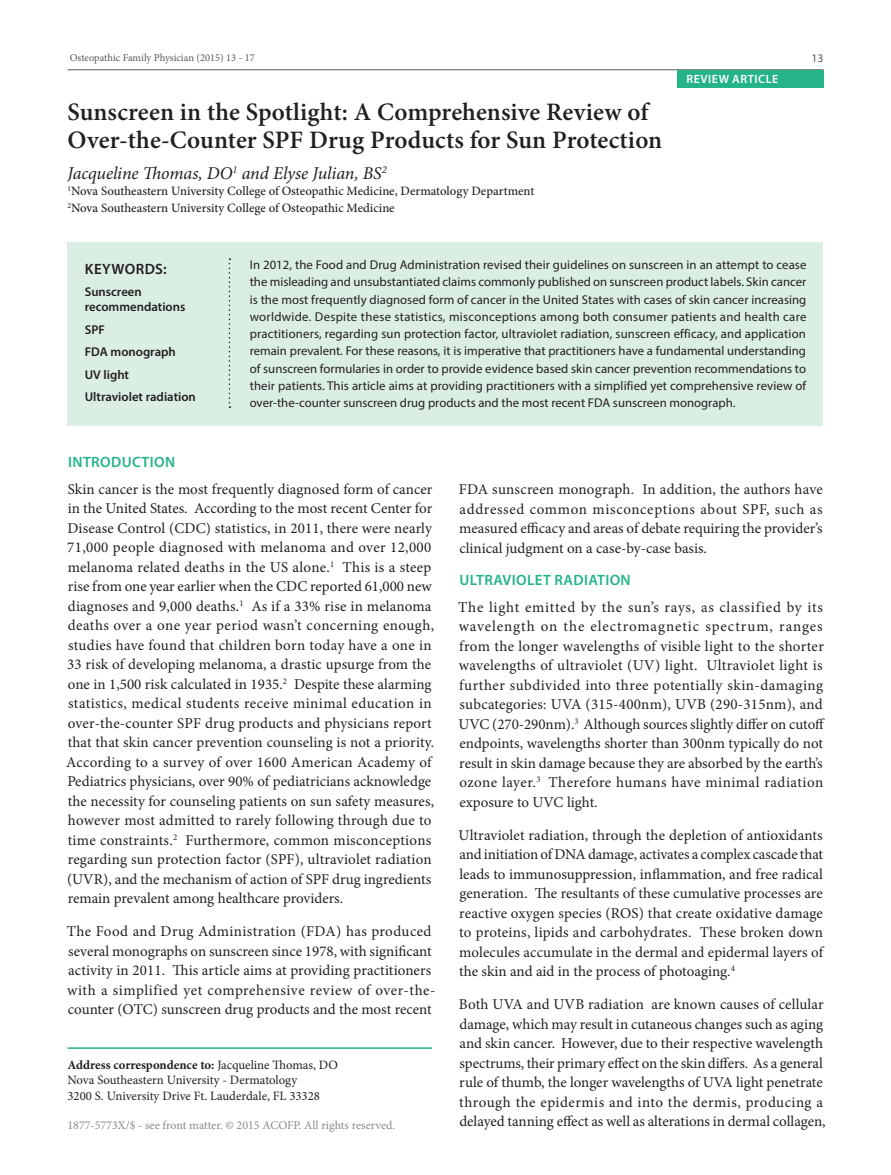
<style>
.page{position:relative;width:891px;height:1175px;background:#fff}
.page>*{position:absolute;margin:0;border:0;box-sizing:border-box;transform-origin:0 0}
.t1{font:600 25.2px/28.5px "Minion Pro";color:#231f20}
.t2{font:italic 18px "Minion Pro";letter-spacing:-.005em;color:#231f20}
.t3{font:15px/19.5px "Minion Pro";letter-spacing:.005em;color:#231f20}
.t4{font:600 15px "Myriad Pro";letter-spacing:.025em;color:#24b487}
.t5{font:600 15px "Myriad Pro";letter-spacing:.025em;color:#231f20}
.t6{font:12.75px/17.2px "Myriad Pro";color:#231f20;text-align:justify}
.t7{font:500 12.75px/16.5px "Minion Pro";color:#231f20}
.t8{font:12.75px/15.5px "Minion Pro";color:#231f20}
.t9{font:600 12.75px/22.5px "Myriad Pro";color:#231f20}
.t10{font:12px "Minion Pro";color:#86888b}
.t11{font:600 12px "Myriad Pro";letter-spacing:.04em;color:#fff}
.t12{font:11.7px "Myriad Pro";color:#57585a}
.t13{font:10.5px "Minion Pro";color:#57585a}
.s1{font-weight:700}
</style>
<div class="page">
<hr style="left:68px;top:69px;width:756px;height:1px;background:#57585a">
<div style="left:68px;top:242px;width:756px;height:183px;background:#dbeee3"></div>
<svg style="left:229px;top:258px;width:1px;height:150px"></svg>
<div style="left:677px;top:70px;width:147px;height:17px;background:#24b487"></div>
<hr style="left:68px;top:1047px;width:364px;height:1px;background:#24b487">
<p class="t13" style="left:70px;top:50px;width:187px">Osteopathic Family Physician (2015) 13 - 17</p>
<h1 class="t1" style="left:68px;top:97px;width:596px">Sunscreen in the Spotlight: A Comprehensive Review of<br>Over-the-Counter SPF Drug Products for Sun Protection</h1>
<p class="t2" style="left:68px;top:161px;width:321px">Jacqueline Thomas, DO<sup>1</sup> and Elyse Julian, BS<sup>2</sup></p>
<p class="t7" style="left:68px;top:183px;width:468px"><sup>1</sup>Nova Southeastern University College of Osteopathic Medicine, Dermatology Department<br><sup>2</sup>Nova Southeastern University College of Osteopathic Medicine</p>
<p class="t11" style="left:687px;top:71px;width:93px">REVIEW ARTICLE</p>
<p class="t12" style="left:812px;top:50px;width:13px">13</p>
<p class="t5" style="left:85px;top:259px;width:83px">KEYWORDS:</p>
<p class="t9" style="left:85px;top:284px;width:102px;line-height:15px">Sunscreen recommendations</p>
<p class="t9" style="left:85px;top:318px;width:113px">SPF<br>FDA monograph<br>UV light<br>Ultraviolet radiation</p>
<p class="t6" style="left:250px;top:256px;width:558px">In 2012, the Food and Drug Administration revised their guidelines on sunscreen in an attempt to cease the misleading and unsubstantiated claims commonly published on sunscreen product labels. Skin cancer is the most frequently diagnosed form of cancer in the United States with cases of skin cancer increasing worldwide. Despite these statistics, misconceptions among both consumer patients and health care practitioners, regarding sun protection factor, ultraviolet radiation, sunscreen efficacy, and application remain prevalent. For these reasons, it is imperative that practitioners have a fundamental understanding of sunscreen formularies in order to provide evidence based skin cancer prevention recommendations to their patients. This article aims at providing practitioners with a simplified yet comprehensive review of over-the-counter sunscreen drug products and the most recent FDA sunscreen monograph.</p>
<p class="t4" style="left:68px;top:453px;width:109px">INTRODUCTION</p>
<p class="t3" style="left:66px;top:479px;width:370px">Skin cancer is the most frequently diagnosed form of cancer in the United States. According to the most recent Center for Disease Control (CDC) statistics, in 2011, there were nearly 71,000 people diagnosed with melanoma and over 12,000 melanoma related deaths in the US alone.<sup>1</sup> This is a steep rise from one year earlier when the CDC reported 61,000 new diagnoses and 9,000 deaths.<sup>1</sup> As if a 33% rise in melanoma deaths over a one year period wasn’t concerning enough, studies have found that children born today have a one in 33 risk of developing melanoma, a drastic upsurge from the one in 1,500 risk calculated in 1935.<sup>2</sup> Despite these alarming statistics, medical students receive minimal education in over-the-counter SPF drug products and physicians report that that skin cancer prevention counseling is not a priority.<br>According to a survey of over 1600 American Academy of Pediatrics physicians, over 90% of pediatricians acknowledge the necessity for counseling patients on sun safety measures, however most admitted to rarely following through due to time constraints.<sup>2</sup> Furthermore, common misconceptions regarding sun protection factor (SPF), ultraviolet radiation (UVR), and the mechanism of action of SPF drug ingredients remain prevalent among healthcare providers.</p>
<p class="t3" style="left:67px;top:922px;width:370px">The Food and Drug Administration (FDA) has produced several monographs on sunscreen since 1978, with significant activity in 2011. This article aims at providing practitioners with a simplified yet comprehensive review of over-the&shy;counter (OTC) sunscreen drug products and the most recent</p>
<p class="t8" style="left:68px;top:1057px;width:272px"><span class="s1">Address correspondence to:</span> Jacqueline Thomas, DO<br>Nova Southeastern University - Dermatology<br>3200 S. University Drive Ft. Lauderdale, FL 33328</p>
<p class="t10" style="left:68px;top:1116px;width:329px">1877-5773X/$ - see front matter. © 2015 ACOFP. All rights reserved.</p>
<p class="t3" style="left:459px;top:480px;width:366px;text-align:justify">FDA sunscreen monograph. In addition, the authors have addressed common misconceptions about SPF, such as measured efficacy and areas of debate requiring the provider’s clinical judgment on a case-by-case basis.</p>
<p class="t4" style="left:459px;top:570px;width:173px">ULTRAVIOLET RADIATION</p>
<p class="t3" style="left:458px;top:597px;width:368px">The light emitted by the sun’s rays, as classified by its wavelength on the electromagnetic spectrum, ranges from the longer wavelengths of visible light to the shorter wavelengths of ultraviolet (UV) light. Ultraviolet light is further subdivided into three potentially skin-damaging subcategories: UVA (315-400nm), UVB (290-315nm), and UVC (270-290nm).<sup>3</sup> Although sources slightly differ on cutoff endpoints, wavelengths shorter than 300nm typically do not result in skin damage because they are absorbed by the earth’s ozone layer.<sup>3</sup> Therefore humans have minimal radiation exposure to UVC light.</p>
<p class="t3" style="left:459px;top:825px;width:366px;text-align:justify">Ultraviolet radiation, through the depletion of antioxidants and initiation of DNA damage, activates a complex cascade that leads to immunosuppression, inflammation, and free radical generation. The resultants of these cumulative processes are reactive oxygen species (ROS) that create oxidative damage to proteins, lipids and carbohydrates. These broken down molecules accumulate in the dermal and epidermal layers of the skin and aid in the process of photoaging.<sup>4</sup></p>
<p class="t3" style="left:459px;top:994px;width:368px">Both UVA and UVB radiation are known causes of cellular damage, which may result in cutaneous changes such as aging and skin cancer. However, due to their respective wavelength spectrums, their primary effect on the skin differs. As a general rule of thumb, the longer wavelengths of UVA light penetrate through the epidermis and into the dermis, producing a delayed tanning effect as well as alterations in dermal collagen,</p>
</div>
